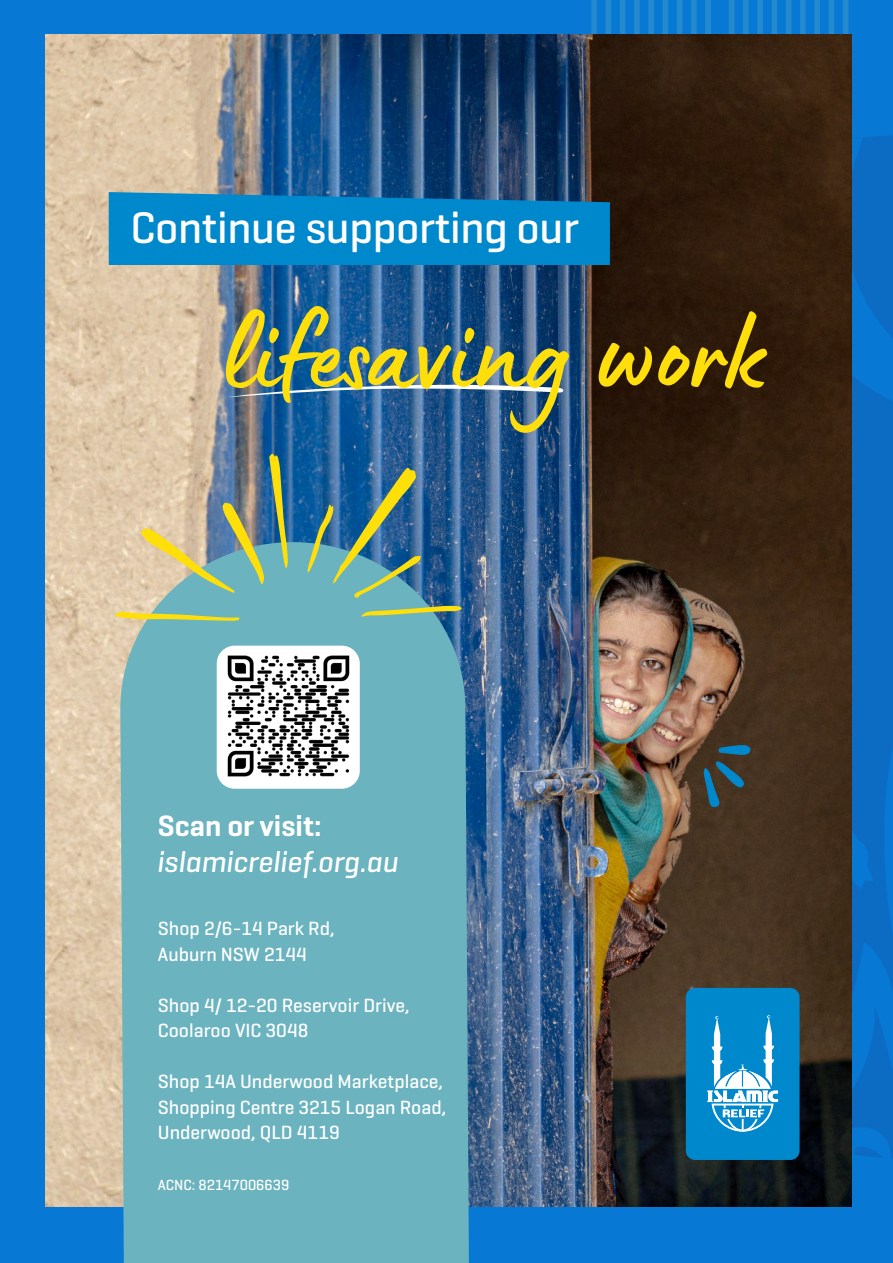
<style>
.page{position:relative;width:893px;height:1263px;background:#0778d4}
.page>*{position:absolute;margin:0;border:0;box-sizing:border-box;transform-origin:0 0}
.t1{font:117px "Lumios Marker";color:#fedf0c}
.t2{font:500 45px "Geogrotesque";letter-spacing:-.01em;color:#fff}
.t3{font:italic 500 30px "Geogrotesque";color:#fff}
.t4{font:600 30px "Geogrotesque";color:#fff}
.t5{font:500 19.5px/25.5px "Geogrotesque";color:#fff}
.t6{font:500 15px "Geogrotesque";color:#fff}
</style>
<div class="page">
<img style="left:45px;top:35px;width:807px;height:1172px">
<div style="left:120px;top:1159px;width:350px;height:104px;background:#6bb3bf"></div>
<img style="left:109px;top:0;width:784px;height:1159px">
<div style="left:217px;top:646px;width:143px;height:143px;background:#fff;border-radius:18px"></div>
<img style="left:227px;top:655px;width:123px;height:122px">
<h2 class="t2" style="left:130px;top:199px;width:450px">Continue supporting our</h2>
<h1 class="t1" style="left:222px;top:277px;width:546px">lifesaving work</h1>
<h3 class="t4" style="left:158px;top:807px;width:165px">Scan or visit:</h3>
<h3 class="t3" style="left:158px;top:843px;width:242px">islamicrelief.org.au</h3>
<p class="t5" style="left:158px;top:915px;width:178px">Shop 2/6-14 Park Rd,<br>Auburn NSW 2144</p>
<p class="t5" style="left:158px;top:992px;width:253px">Shop 4/ 12-20 Reservoir Drive,<br>Coolaroo VIC 3048</p>
<p class="t5" style="left:158px;top:1068px;width:290px">Shop 14A Underwood Marketplace,<br>Shopping Centre 3215 Logan Road,<br>Underwood, QLD 4119</p>
<p class="t6" style="left:158px;top:1176px;width:133px">ACNC: 82147006639</p>
</div>
